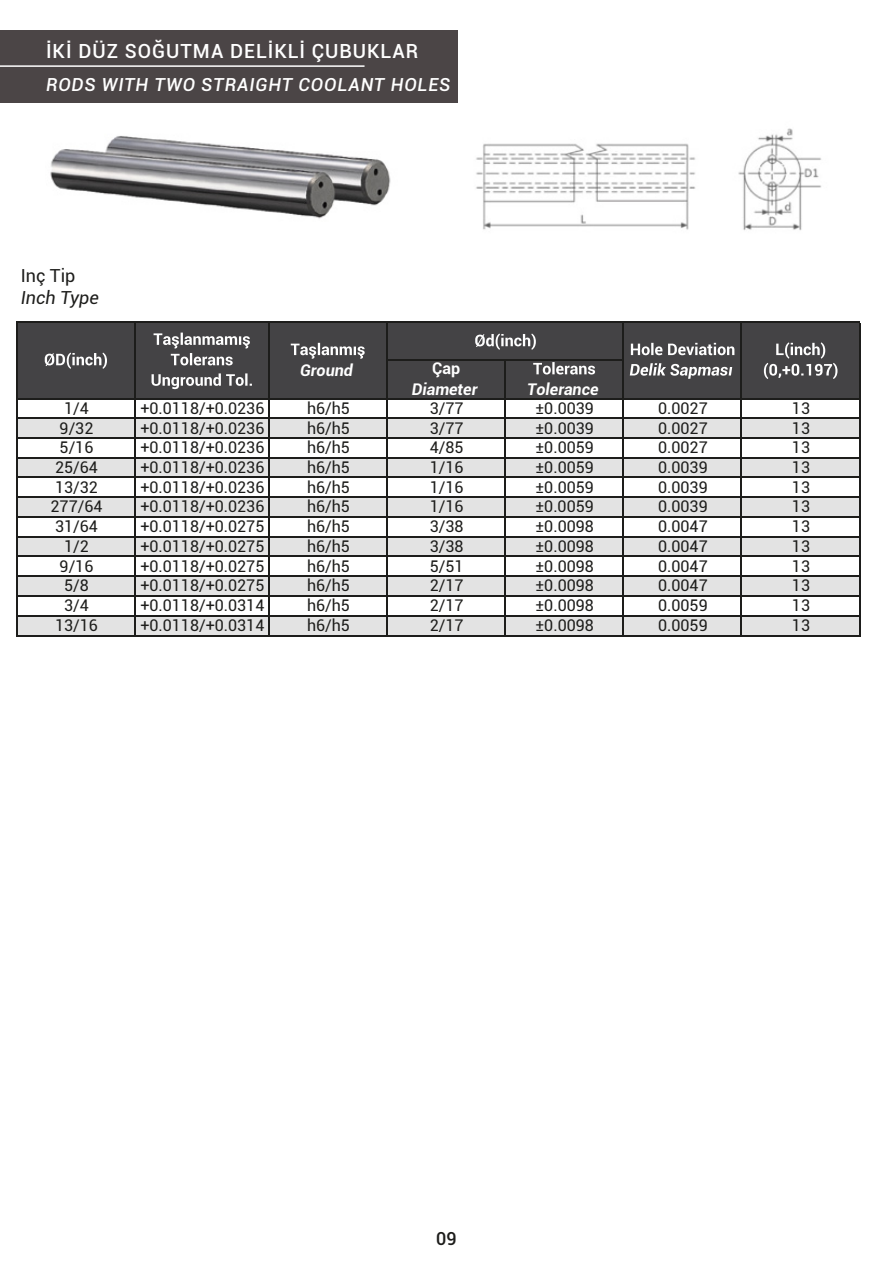
<style>
.page{position:relative;width:893px;height:1263px;background:#fff}
.page>*{position:absolute;margin:0;border:0;box-sizing:border-box;transform-origin:0 0}
.t1{font:500 19.5px "Roboto";letter-spacing:.05em;color:#fff}
.t2{font:italic 500 18px "Roboto";letter-spacing:.05em;color:#fff}
.t3{font:italic 18px "Roboto";color:#1d1d1b}
.t4{font:18px "Roboto";color:#1d1d1b}
.t5{font:500 18px "Roboto";color:#1d1d1b}
.t6{font:16.05px "Roboto";color:#1d1d1b}
.t7{font:italic 700 16.05px "Roboto";color:#fff}
.t8{font:700 16.05px "Roboto";color:#fff}
</style>
<div class="page">
<div style="left:0;top:30px;width:457px;height:72px;background:#4b4546"></div>
<hr style="left:0;top:65px;width:365px;height:2px;background:#fff">
<img style="left:50px;top:136px;width:341px;height:83px">
<img style="left:476px;top:128px;width:346px;height:103px">
<div style="left:17px;top:322px;width:843px;height:77px;background:#444345"></div>
<div style="left:17px;top:418px;width:843px;height:20px;background:#e3e3e3"></div>
<div style="left:17px;top:458px;width:843px;height:19px;background:#e3e3e3"></div>
<div style="left:17px;top:497px;width:843px;height:20px;background:#e3e3e3"></div>
<div style="left:17px;top:536px;width:843px;height:20px;background:#e3e3e3"></div>
<div style="left:17px;top:576px;width:843px;height:20px;background:#e3e3e3"></div>
<div style="left:17px;top:615px;width:843px;height:21px;background:#e3e3e3"></div>
<svg style="left:45px;top:353px;width:62px;height:16px"></svg>
<svg style="left:154px;top:333px;width:96px;height:32px"></svg>
<svg style="left:152px;top:373px;width:100px;height:16px"></svg>
<svg style="left:291px;top:343px;width:74px;height:16px"></svg>
<svg style="left:475px;top:334px;width:61px;height:16px"></svg>
<svg style="left:631px;top:343px;width:103px;height:12px"></svg>
<svg style="left:630px;top:363px;width:102px;height:16px"></svg>
<svg style="left:764px;top:342px;width:73px;height:37px"></svg>
<svg style="left:533px;top:362px;width:62px;height:12px"></svg>
<hr style="left:16px;top:322px;width:1px;height:315px;background:#1d1d1b">
<hr style="left:386px;top:323px;width:2px;height:314px;background:#1d1d1b">
<hr style="left:623px;top:323px;width:1px;height:314px;background:#1d1d1b">
<hr style="left:741px;top:323px;width:1px;height:314px;background:#1d1d1b">
<hr style="left:859px;top:323px;width:1px;height:314px;background:#1d1d1b">
<hr style="left:134px;top:323px;width:2px;height:314px;background:#1d1d1b">
<hr style="left:268px;top:323px;width:1px;height:314px;background:#1d1d1b">
<hr style="left:505px;top:361px;width:1px;height:276px;background:#1d1d1b">
<hr style="left:17px;top:322px;width:843px;height:1px;background:#1d1d1b">
<hr style="left:388px;top:360px;width:236px;height:1px;background:#1d1d1b">
<hr style="left:17px;top:398px;width:843px;height:1px;background:#1d1d1b">
<hr style="left:17px;top:418px;width:843px;height:1px;background:#1d1d1b">
<hr style="left:17px;top:437px;width:843px;height:1px;background:#1d1d1b">
<hr style="left:17px;top:457px;width:843px;height:1px;background:#1d1d1b">
<hr style="left:17px;top:477px;width:843px;height:1px;background:#1d1d1b">
<hr style="left:17px;top:497px;width:843px;height:1px;background:#1d1d1b">
<hr style="left:17px;top:516px;width:843px;height:1px;background:#1d1d1b">
<hr style="left:17px;top:536px;width:843px;height:1px;background:#1d1d1b">
<hr style="left:17px;top:556px;width:843px;height:1px;background:#1d1d1b">
<hr style="left:17px;top:575px;width:843px;height:2px;background:#1d1d1b">
<hr style="left:17px;top:595px;width:843px;height:1px;background:#1d1d1b">
<hr style="left:17px;top:615px;width:843px;height:1px;background:#1d1d1b">
<hr style="left:17px;top:635px;width:843px;height:1px;background:#1d1d1b">
<hr style="left:17px;top:636px;width:843px;height:1px;background:#1d1d1b">
<p class="t1" style="left:46px;top:37px;width:374px">İKİ DÜZ SOĞUTMA DELİKLİ ÇUBUKLAR</p>
<p class="t2" style="left:46px;top:72px;width:406px">RODS WITH TWO STRAIGHT COOLANT HOLES</p>
<p class="t4" style="left:21px;top:263px;width:56px">Inç Tip</p>
<p class="t3" style="left:21px;top:285px;width:80px">Inch Type</p>
<p class="t7" style="left:300px;top:358px;width:54px">Ground</p>
<p class="t8" style="left:432px;top:357px;width:29px">Çap</p>
<p class="t7" style="left:412px;top:378px;width:67px">Diameter</p>
<p class="t7" style="left:527px;top:378px;width:73px">Tolerance</p>
<p class="t6" style="left:64px;top:397px;width:26px">1/4</p>
<p class="t6" style="left:140px;top:397px;width:126px">+0.0118/+0.0236</p>
<p class="t6" style="left:307px;top:397px;width:44px">h6/h5</p>
<p class="t6" style="left:430px;top:397px;width:35px">3/77</p>
<p class="t6" style="left:536px;top:397px;width:60px">±0.0039</p>
<p class="t6" style="left:658px;top:397px;width:51px">0.0027</p>
<p class="t6" style="left:792px;top:397px;width:20px">13</p>
<p class="t6" style="left:60px;top:417px;width:35px">9/32</p>
<p class="t6" style="left:140px;top:417px;width:126px">+0.0118/+0.0236</p>
<p class="t6" style="left:307px;top:417px;width:44px">h6/h5</p>
<p class="t6" style="left:430px;top:417px;width:35px">3/77</p>
<p class="t6" style="left:536px;top:417px;width:60px">±0.0039</p>
<p class="t6" style="left:658px;top:417px;width:51px">0.0027</p>
<p class="t6" style="left:792px;top:417px;width:20px">13</p>
<p class="t6" style="left:60px;top:436px;width:35px">5/16</p>
<p class="t6" style="left:140px;top:436px;width:126px">+0.0118/+0.0236</p>
<p class="t6" style="left:307px;top:436px;width:44px">h6/h5</p>
<p class="t6" style="left:430px;top:436px;width:35px">4/85</p>
<p class="t6" style="left:536px;top:436px;width:60px">±0.0059</p>
<p class="t6" style="left:658px;top:436px;width:51px">0.0027</p>
<p class="t6" style="left:792px;top:436px;width:20px">13</p>
<p class="t6" style="left:55px;top:456px;width:44px">25/64</p>
<p class="t6" style="left:140px;top:456px;width:126px">+0.0118/+0.0236</p>
<p class="t6" style="left:307px;top:456px;width:44px">h6/h5</p>
<p class="t6" style="left:430px;top:456px;width:35px">1/16</p>
<p class="t6" style="left:536px;top:456px;width:60px">±0.0059</p>
<p class="t6" style="left:658px;top:456px;width:51px">0.0039</p>
<p class="t6" style="left:792px;top:456px;width:20px">13</p>
<p class="t6" style="left:55px;top:476px;width:44px">13/32</p>
<p class="t6" style="left:140px;top:476px;width:126px">+0.0118/+0.0236</p>
<p class="t6" style="left:307px;top:476px;width:44px">h6/h5</p>
<p class="t6" style="left:430px;top:476px;width:35px">1/16</p>
<p class="t6" style="left:536px;top:476px;width:60px">±0.0059</p>
<p class="t6" style="left:658px;top:476px;width:51px">0.0039</p>
<p class="t6" style="left:792px;top:476px;width:20px">13</p>
<p class="t6" style="left:51px;top:495px;width:53px">277/64</p>
<p class="t6" style="left:140px;top:495px;width:126px">+0.0118/+0.0236</p>
<p class="t6" style="left:307px;top:495px;width:44px">h6/h5</p>
<p class="t6" style="left:430px;top:495px;width:35px">1/16</p>
<p class="t6" style="left:536px;top:495px;width:60px">±0.0059</p>
<p class="t6" style="left:658px;top:495px;width:51px">0.0039</p>
<p class="t6" style="left:792px;top:495px;width:20px">13</p>
<p class="t6" style="left:55px;top:515px;width:44px">31/64</p>
<p class="t6" style="left:140px;top:515px;width:126px">+0.0118/+0.0275</p>
<p class="t6" style="left:307px;top:515px;width:44px">h6/h5</p>
<p class="t6" style="left:430px;top:515px;width:35px">3/38</p>
<p class="t6" style="left:536px;top:515px;width:60px">±0.0098</p>
<p class="t6" style="left:658px;top:515px;width:51px">0.0047</p>
<p class="t6" style="left:792px;top:515px;width:20px">13</p>
<p class="t6" style="left:64px;top:535px;width:26px">1/2</p>
<p class="t6" style="left:140px;top:535px;width:126px">+0.0118/+0.0275</p>
<p class="t6" style="left:307px;top:535px;width:44px">h6/h5</p>
<p class="t6" style="left:430px;top:535px;width:35px">3/38</p>
<p class="t6" style="left:536px;top:535px;width:60px">±0.0098</p>
<p class="t6" style="left:658px;top:535px;width:51px">0.0047</p>
<p class="t6" style="left:792px;top:535px;width:20px">13</p>
<p class="t6" style="left:60px;top:555px;width:35px">9/16</p>
<p class="t6" style="left:140px;top:555px;width:126px">+0.0118/+0.0275</p>
<p class="t6" style="left:307px;top:555px;width:44px">h6/h5</p>
<p class="t6" style="left:430px;top:555px;width:35px">5/51</p>
<p class="t6" style="left:536px;top:555px;width:60px">±0.0098</p>
<p class="t6" style="left:658px;top:555px;width:51px">0.0047</p>
<p class="t6" style="left:792px;top:555px;width:20px">13</p>
<p class="t6" style="left:64px;top:574px;width:26px">5/8</p>
<p class="t6" style="left:140px;top:574px;width:126px">+0.0118/+0.0275</p>
<p class="t6" style="left:307px;top:574px;width:44px">h6/h5</p>
<p class="t6" style="left:430px;top:574px;width:35px">2/17</p>
<p class="t6" style="left:536px;top:574px;width:60px">±0.0098</p>
<p class="t6" style="left:658px;top:574px;width:51px">0.0047</p>
<p class="t6" style="left:792px;top:574px;width:20px">13</p>
<p class="t6" style="left:64px;top:594px;width:26px">3/4</p>
<p class="t6" style="left:140px;top:594px;width:126px">+0.0118/+0.0314</p>
<p class="t6" style="left:307px;top:594px;width:44px">h6/h5</p>
<p class="t6" style="left:430px;top:594px;width:35px">2/17</p>
<p class="t6" style="left:536px;top:594px;width:60px">±0.0098</p>
<p class="t6" style="left:658px;top:594px;width:51px">0.0059</p>
<p class="t6" style="left:792px;top:594px;width:20px">13</p>
<p class="t6" style="left:55px;top:614px;width:44px">13/16</p>
<p class="t6" style="left:140px;top:614px;width:126px">+0.0118/+0.0314</p>
<p class="t6" style="left:307px;top:614px;width:44px">h6/h5</p>
<p class="t6" style="left:430px;top:614px;width:35px">2/17</p>
<p class="t6" style="left:536px;top:614px;width:60px">±0.0098</p>
<p class="t6" style="left:658px;top:614px;width:51px">0.0059</p>
<p class="t6" style="left:792px;top:614px;width:20px">13</p>
<p class="t5" style="left:436px;top:1226px;width:22px">09</p>
</div>
